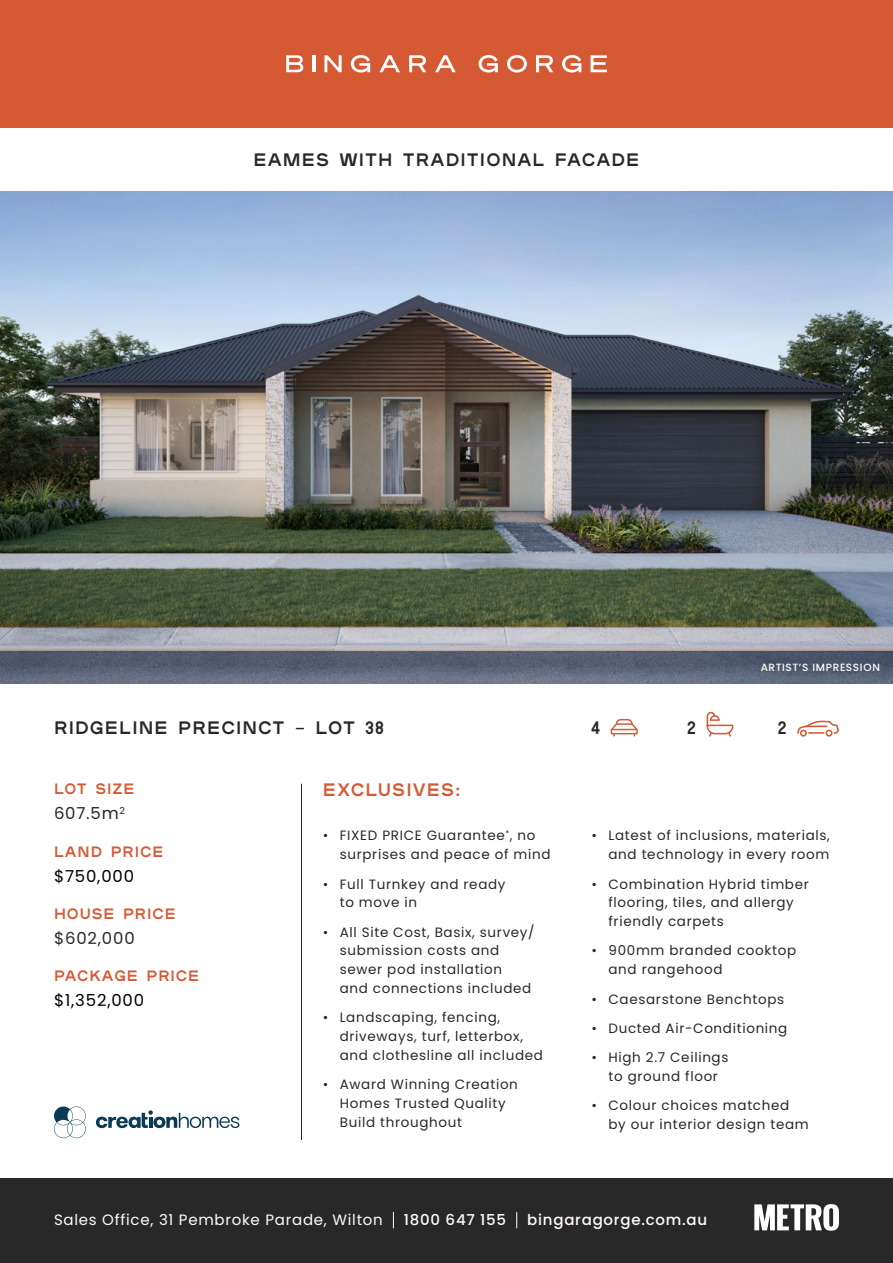
<style>
.page{position:relative;width:893px;height:1263px;background:#fff}
.page>*{position:absolute;margin:0;border:0;box-sizing:border-box;transform-origin:0 0}
.t1{font:18px "Plaak 6 Trial 46 Bold";letter-spacing:.06em;color:#292829}
.t2{font:18px "Plaak 6 Trial 46 Bold";letter-spacing:.06em;color:#d55a34}
.t3{font:16.5px "Poppins";letter-spacing:.05em;color:#000}
.t4{font:16.5px "Poppins";letter-spacing:.05em;color:#292829}
.t5{font:15px "Plaak 6 Trial 46 Bold";letter-spacing:.06em;color:#d55a34}
.t6{font:15px "Poppins";letter-spacing:.05em;color:#fffbf9}
.t7{font:500 15px "Poppins";letter-spacing:.05em;color:#fffbf9}
.t8{font:13.5px/18.8px "Poppins";letter-spacing:.05em;color:#292829}
.t9{font:500 10.5px "Poppins";letter-spacing:.06em;color:#fffbf9}
.s1{font-family:"Poppins";font-weight:500;font-size:15px}
</style>
<div class="page">
<div style="left:0;top:0;width:893px;height:128px;background:#d55a34"></div>
<div style="left:0;top:1178px;width:893px;height:85px;background:#292829"></div>
<img style="left:0;top:191px;width:893px;height:493px">
<svg style="left:797px;top:720px;width:42px;height:17px"></svg>
<hr style="left:805px;top:725px;width:22px;height:2px;background:#d55a34">
<svg style="left:611px;top:719px;width:27px;height:18px"></svg>
<svg style="left:393px;top:1212px;width:1px;height:16px"></svg>
<svg style="left:516px;top:1212px;width:1px;height:16px"></svg>
<svg style="left:754px;top:1204px;width:85px;height:27px"></svg>
<svg style="left:286px;top:55px;width:17px;height:17px"></svg>
<hr style="left:312px;top:55px;width:3px;height:17px;background:#fff">
<svg style="left:324px;top:55px;width:18px;height:17px"></svg>
<svg style="left:351px;top:55px;width:19px;height:18px"></svg>
<svg style="left:379px;top:55px;width:21px;height:17px"></svg>
<svg style="left:409px;top:55px;width:17px;height:17px"></svg>
<svg style="left:435px;top:55px;width:21px;height:17px"></svg>
<svg style="left:479px;top:55px;width:19px;height:18px"></svg>
<svg style="left:507px;top:55px;width:20px;height:18px"></svg>
<svg style="left:536px;top:55px;width:17px;height:17px"></svg>
<svg style="left:562px;top:55px;width:19px;height:18px"></svg>
<svg style="left:591px;top:55px;width:16px;height:17px"></svg>
<svg style="left:707px;top:712px;width:26px;height:25px"></svg>
<hr style="left:301px;top:784px;width:1px;height:356px;background:#292829">
<svg style="left:96px;top:1110px;width:143px;height:18px"></svg>
<svg style="left:54px;top:1106px;width:32px;height:32px"></svg>
<h1 class="t1" style="left:253px;top:149px;width:388px">EAMES WITH TRADITIONAL FACADE</h1>
<p class="t9" style="left:761px;top:661px;width:121px">ARTIST’S IMPRESSION</p>
<h1 class="t1" style="left:54px;top:718px;width:331px">RIDGELINE PRECINCT <span class="s1">–</span> LOT 38</h1>
<p class="t5" style="left:54px;top:780px;width:82px">LOT SIZE</p>
<p class="t4" style="left:54px;top:804px;width:73px">607.5m<sup>2</sup></p>
<p class="t5" style="left:54px;top:843px;width:111px">LAND PRICE</p>
<p class="t3" style="left:54px;top:866px;width:82px">$750,000</p>
<p class="t5" style="left:54px;top:905px;width:123px">HOUSE PRICE</p>
<p class="t4" style="left:54px;top:928px;width:82px">$602,000</p>
<p class="t5" style="left:54px;top:967px;width:147px">PACKAGE PRICE</p>
<p class="t3" style="left:54px;top:991px;width:92px">$1,352,000</p>
<h1 class="t2" style="left:323px;top:780px;width:139px">EXCLUSIVES:</h1>
<p class="t8" style="left:340px;top:826px;width:212px;text-indent:-17px">• FIXED PRICE Guarantee<sup>*</sup>, no surprises and peace of mind</p>
<p class="t8" style="left:340px;top:874px;width:167px;text-indent:-17px">• Full Turnkey and ready to move in</p>
<p class="t8" style="left:340px;top:922px;width:196px;text-indent:-17px">• All Site Cost, Basix, survey/ submission costs and sewer pod installation<br>and connections included</p>
<p class="t8" style="left:340px;top:1008px;width:205px;text-indent:-17px">• Landscaping, fencing, driveways, turf, letterbox, and clothesline all included</p>
<p class="t8" style="left:340px;top:1075px;width:180px;text-indent:-17px">• Award Winning Creation<br>Homes Trusted Quality<br>Build throughout</p>
<h1 class="t1" style="left:591px;top:718px;width:10px">4</h1>
<h1 class="t1" style="left:687px;top:718px;width:10px">2</h1>
<h1 class="t1" style="left:778px;top:718px;width:10px">2</h1>
<p class="t8" style="left:591px;top:826px;width:240px;text-align:right">• Latest of inclusions, materials, and technology in every room</p>
<p class="t8" style="left:608px;top:874px;width:202px;text-indent:-17px">• Combination Hybrid timber flooring, tiles, and allergy friendly carpets</p>
<p class="t8" style="left:608px;top:941px;width:189px;text-indent:-17px">• 900mm branded cooktop and rangehood</p>
<p class="t8" style="left:591px;top:989px;width:194px">• Caesarstone Benchtops</p>
<p class="t8" style="left:591px;top:1019px;width:197px">• Ducted Air-Conditioning</p>
<p class="t8" style="left:591px;top:1048px;width:138px;text-align:center">• High 2.7 Ceilings to ground floor</p>
<p class="t8" style="left:608px;top:1096px;width:202px;text-indent:-17px">• Colour choices matched by our interior design team</p>
<p class="t6" style="left:54px;top:1211px;width:330px">Sales Office, 31 Pembroke Parade, Wilton</p>
<p class="t7" style="left:404px;top:1211px;width:104px">1800 647 155</p>
<p class="t7" style="left:527px;top:1211px;width:181px">bingaragorge.com.au</p>
</div>
